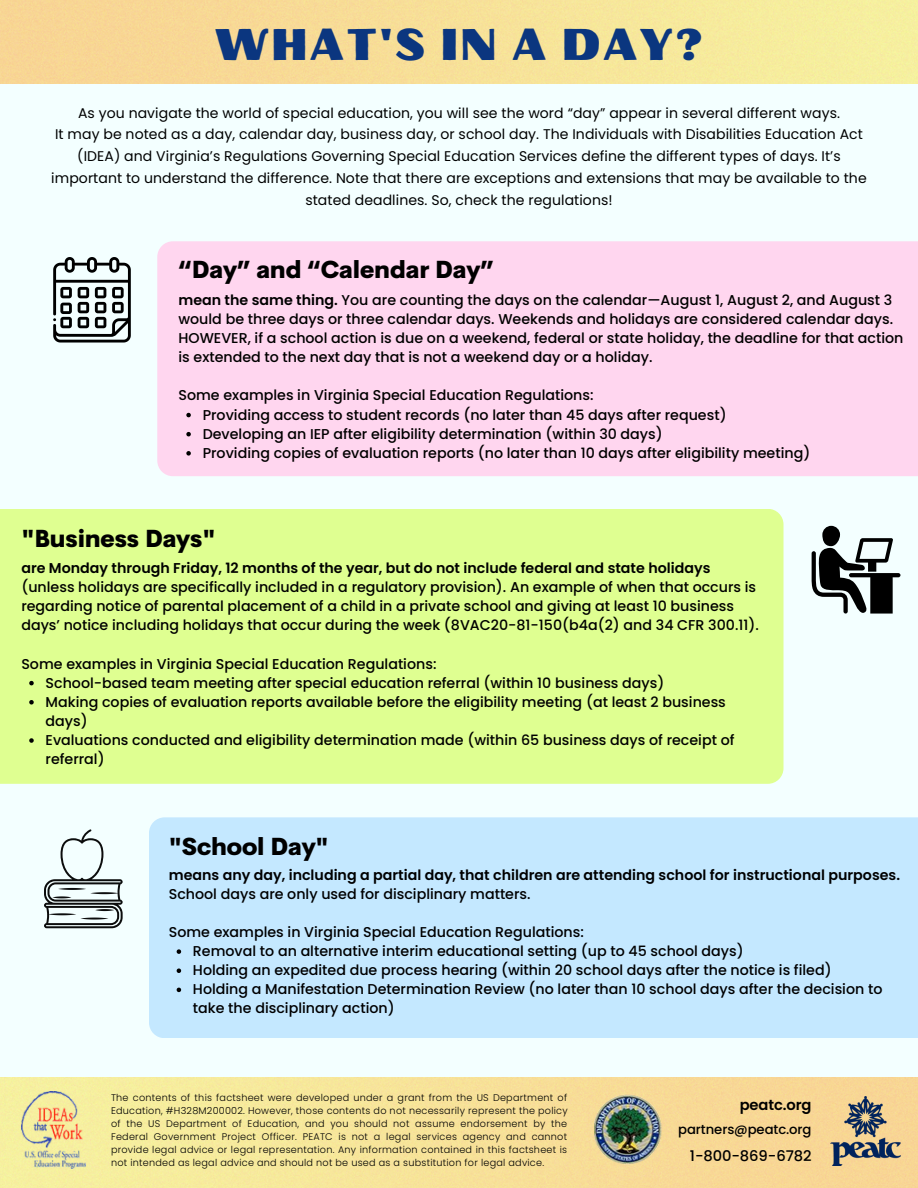
<style>
.page{position:relative;width:918px;height:1188px;background:#f3ffff}
.page>*{position:absolute;margin:0;border:0;box-sizing:border-box;transform-origin:0 0}
.t1{font:44.4px "Oilvare Base";letter-spacing:.03em;color:#0b367f}
.t2{font:800 24px "Cerebri Sans";letter-spacing:-.005em;color:#000}
.t3{font:500 14.7px "Poppins";letter-spacing:-.005em;color:#000}
.t4{font:600 14.7px "Poppins";letter-spacing:-.005em;color:#000}
.t5{font:500 14.25px/19.2px "Poppins";color:#000}
.t6{font:600 14.25px/19.2px "Poppins";color:#000}
.t7{font:14.1px/21.8px "Poppins";letter-spacing:.005em;color:#000;text-align:center}
.t8{font:500 13.2px "Poppins";letter-spacing:-.005em;color:#000}
.t9{font:300 9.6px/12.9px "Poppins";letter-spacing:.025em;color:#000;text-align:justify}
.s1{font-weight:600}
.s2{font-weight:500}
</style>
<div class="page">
<svg style="left:53px;top:257px;width:78px;height:86px"></svg>
<div style="left:0;top:509px;width:784px;height:274px;background:#dfff91"></div>
<div style="left:822px;top:526px;width:18px;height:20px;background:#000;border-radius:9px"></div>
<svg style="left:849px;top:573px;width:51px;height:4px"></svg>
<svg style="left:812px;top:538px;width:81px;height:76px"></svg>
<div style="left:157px;top:241px;width:761px;height:235px;background:#ffd6ef"></div>
<div style="left:149px;top:817px;width:769px;height:221px;background:#c4e8ff"></div>
<svg style="left:44px;top:829px;width:79px;height:99px"></svg>
<img style="left:0;top:1078px;width:918px;height:110px">
<img style="left:0;top:0;width:918px;height:83px">
<svg style="left:186px;top:413px;width:5px;height:4px"></svg>
<svg style="left:186px;top:432px;width:5px;height:4px"></svg>
<svg style="left:186px;top:451px;width:5px;height:5px"></svg>
<svg style="left:29px;top:681px;width:5px;height:4px"></svg>
<svg style="left:29px;top:700px;width:5px;height:5px"></svg>
<svg style="left:29px;top:738px;width:5px;height:5px"></svg>
<svg style="left:177px;top:949px;width:4px;height:5px"></svg>
<svg style="left:177px;top:968px;width:4px;height:5px"></svg>
<svg style="left:177px;top:988px;width:4px;height:4px"></svg>
<img style="left:21px;top:1092px;width:64px;height:76px">
<img style="left:594px;top:1091px;width:70px;height:80px">
<img style="left:830px;top:1096px;width:70px;height:69px">
<h1 class="t1" style="left:215px;top:17px;width:490px">WHAT'S IN A DAY?</h1>
<p class="t7" style="left:51px;top:102px;width:817px">As you navigate the world of special education, you will see the word “day” appear in several different ways.<br>It may be noted as a day, calendar day, business day, or school day. The Individuals with Disabilities Education Act (IDEA) and Virginia’s Regulations Governing Special Education Services define the different types of days. It’s important to understand the difference. Note that there are exceptions and extensions that may be available to the stated deadlines. So, check the regulations!</p>
<h2 class="t2" style="left:178px;top:254px;width:317px">“Day” and “Calendar Day”</h2>
<p class="t5" style="left:178px;top:290px;width:727px"><span class="s1">mean the same thing.</span> You are counting the days on the calendar—August 1, August 2, and August 3 would be three days or three calendar days. Weekends and holidays are considered calendar days.<br>HOWEVER, if a school action is due on a weekend, federal or state holiday, the deadline for that action is extended to the next day that is not a weekend day or a holiday.</p>
<h3 class="t5" style="left:178px;top:386px;width:417px">Some examples in Virginia Special Education Regulations:</h3>
<p class="t5" style="left:203px;top:405px;width:525px">Providing access to student records (no later than 45 days after request)</p>
<p class="t5" style="left:203px;top:424px;width:462px">Developing an IEP after eligibility determination (within 30 days)</p>
<p class="t5" style="left:203px;top:443px;width:609px">Providing copies of evaluation reports (no later than 10 days after eligibility meeting)</p>
<h2 class="t2" style="left:21px;top:523px;width:196px">"Business Days"</h2>
<p class="t5" style="left:21px;top:558px;width:739px"><span class="s1">are Monday through Friday, 12 months of the year, but do not include federal and state holidays </span>(unless holidays are specifically included in a regulatory provision). An example of when that occurs is regarding notice of parental placement of a child in a private school and giving at least 10 business days’ notice including holidays that occur during the week (8VAC20-81-150(b4a(2) and 34 CFR 300.11).</p>
<h3 class="t5" style="left:21px;top:654px;width:417px">Some examples in Virginia Special Education Regulations:</h3>
<p class="t5" style="left:46px;top:673px;width:690px">School-based team meeting after special education referral (within 10 business days)<br>Making copies of evaluation reports available before the eligibility meeting (at least 2 business days)<br>Evaluations conducted and eligibility determination made (within 65 business days of receipt of referral)</p>
<h2 class="t2" style="left:169px;top:831px;width:162px">"School Day"</h2>
<p class="t6" style="left:169px;top:865px;width:733px">means any day, including a partial day, that children are attending school for instructional purposes.<br><span class="s2">School days are only used for disciplinary matters.</span></p>
<h3 class="t5" style="left:169px;top:922px;width:417px">Some examples in Virginia Special Education Regulations:</h3>
<p class="t5" style="left:193px;top:942px;width:552px">Removal to an alternative interim educational setting (up to 45 school days)</p>
<p class="t5" style="left:193px;top:961px;width:640px">Holding an expedited due process hearing (within 20 school days after the notice is filed)</p>
<p class="t5" style="left:193px;top:980px;width:691px">Holding a Manifestation Determination Review (no later than 10 school days after the decision to take the disciplinary action)</p>
<p class="t9" style="left:111px;top:1091px;width:458px">The contents of this factsheet were developed under a grant from the US Department of Education, #H328M200002. However, those contents do not necessarily represent the policy of the US Department of Education, and you should not assume endorsement by the Federal Government Project Officer. PEATC is not a legal services agency and cannot provide legal advice or legal representation. Any information contained in this factsheet is not intended as legal advice and should not be used as a substitution for legal advice.</p>
<p class="t4" style="left:740px;top:1095px;width:73px">peatc.org</p>
<p class="t8" style="left:678px;top:1120px;width:135px">partners@peatc.org</p>
<p class="t3" style="left:690px;top:1145px;width:123px">1-800-869-6782</p>
</div>
